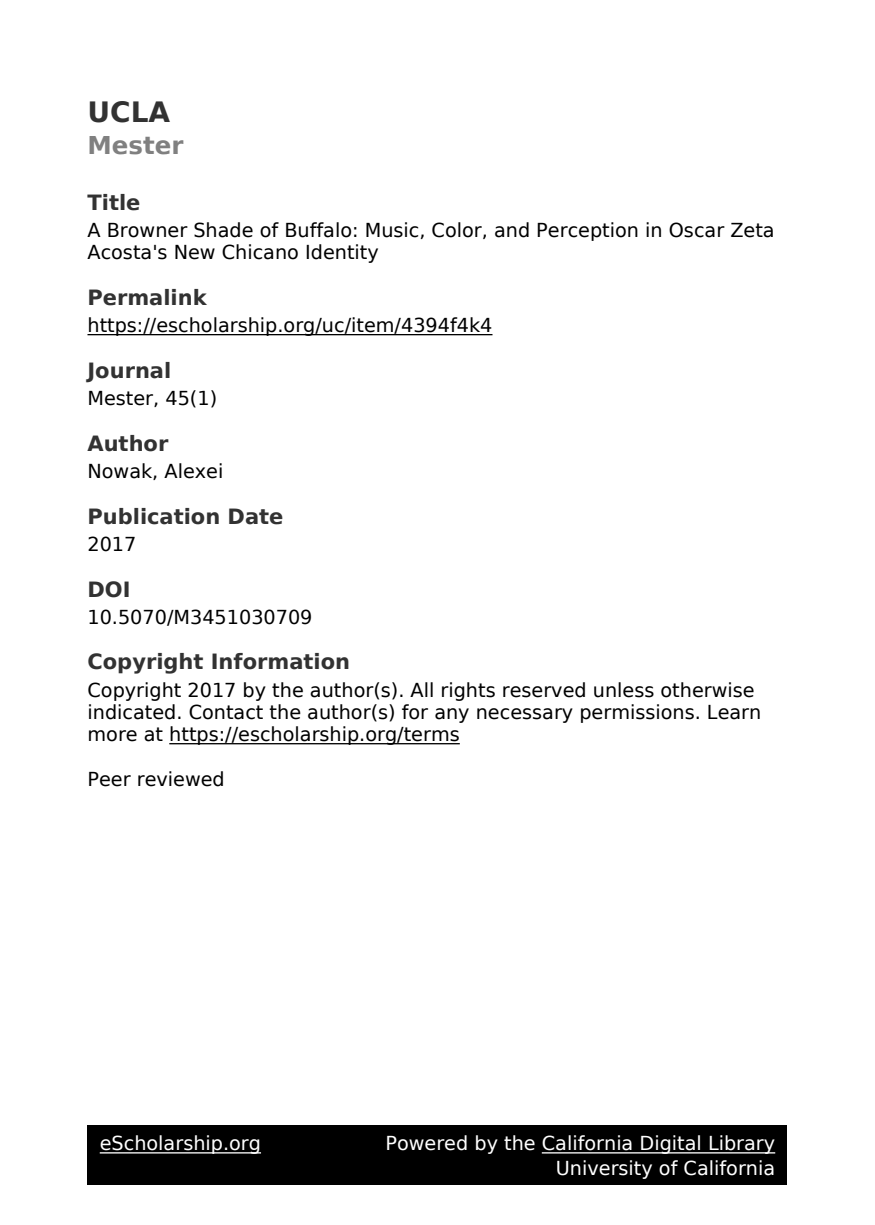
<style>
.page{position:relative;width:875px;height:1225px;background:#fff}
.page>*{position:absolute;margin:0;border:0;box-sizing:border-box;transform-origin:0 0}
.t1{font:700 28px "DejaVu Sans";color:#323232}
.t2{font:700 24.5px "DejaVu Sans";color:#808080}
.t3{font:700 21px "DejaVu Sans";color:#323232}
.t4{font:19.25px/22.4px "DejaVu Sans";color:#000}
.t5{font:19.25px/24.5px "DejaVu Sans";color:#fff;text-align:right}
</style>
<div class="page">
<hr style="left:88px;top:334px;width:405px;height:1px;background:#000">
<hr style="left:169px;top:743px;width:291px;height:1px;background:#000">
<div style="left:88px;top:1125px;width:700px;height:60px;background:#000"></div>
<hr style="left:100px;top:1152px;width:161px;height:2px;background:#fff">
<hr style="left:542px;top:1152px;width:233px;height:2px;background:#fff">
<h1 class="t1" style="left:88px;top:101px;width:84px">UCLA</h1>
<p class="t2" style="left:88px;top:136px;width:97px">Mester</p>
<p class="t3" style="left:88px;top:194px;width:54px">Title</p>
<p class="t4" style="left:88px;top:221px;width:689px">A Browner Shade of Buffalo: Music, Color, and Perception in Oscar Zeta<br>Acosta's New Chicano Identity</p>
<p class="t3" style="left:88px;top:289px;width:121px">Permalink</p>
<p class="t4" style="left:88px;top:316px;width:407px">https://escholarship.org/uc/item/4394f4k4</p>
<p class="t3" style="left:88px;top:362px;width:85px">Journal</p>
<p class="t4" style="left:88px;top:389px;width:131px">Mester, 45(1)</p>
<p class="t3" style="left:88px;top:435px;width:82px">Author</p>
<p class="t4" style="left:88px;top:462px;width:137px">Nowak, Alexei</p>
<p class="t3" style="left:88px;top:508px;width:198px">Publication Date</p>
<p class="t4" style="left:88px;top:535px;width:50px">2017</p>
<p class="t3" style="left:88px;top:581px;width:45px">DOI</p>
<p class="t4" style="left:88px;top:607px;width:227px">10.5070/M3451030709</p>
<p class="t3" style="left:88px;top:654px;width:264px">Copyright Information</p>
<p class="t4" style="left:88px;top:680px;width:675px">Copyright 2017 by the author(s). All rights reserved unless otherwise indicated. Contact the author(s) for any necessary permissions. Learn more at https://escholarship.org/terms</p>
<p class="t4" style="left:88px;top:770px;width:139px">Peer reviewed</p>
<p class="t5" style="left:100px;top:1133px;width:163px">eScholarship.org</p>
<p class="t5" style="left:385px;top:1133px;width:391px">Powered by the California Digital Library<br>University of California</p>
</div>
